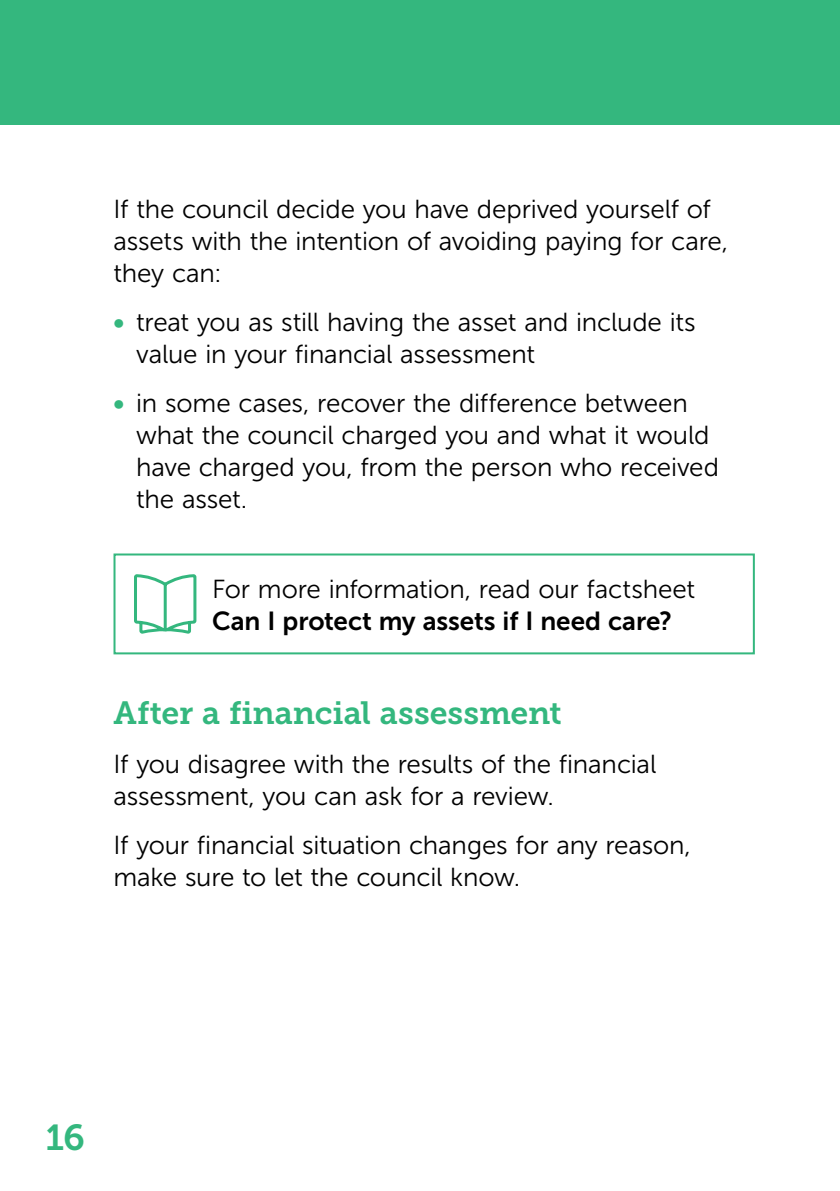
<style>
.page{position:relative;width:840px;height:1191px;background:#fff}
.page>*{position:absolute;margin:0;border:0;box-sizing:border-box;transform-origin:0 0}
.t1{font:36px "Museo Slab 700";color:#34b77e}
.Body{font:32px "Museo Slab 700";letter-spacing:-.005em;color:#34b77e}
.Body-2{font:26px/32px "Museo Sans 300";letter-spacing:-.005em;color:#000}
.s1{font-family:"Museo Sans 700";color:#34b77e}
.s2{font-family:"Museo Sans 700"}
</style>
<div class="page">
<div style="left:0;top:0;width:839px;height:125px;background:#34b77e"></div>
<svg style="left:134px;top:574px;width:63px;height:60px"></svg>
<div style="left:113px;top:553px;width:641px;height:101px;border:2px solid #34b77e"></div>
<p class="Body-2" style="left:113px;top:193px;width:615px">If the council decide you have deprived yourself of assets with the intention of avoiding paying for care, they can:</p>
<p class="Body-2" style="left:136px;top:306px;width:561px;text-indent:-23px"><span class="s1">•</span> treat you as still having the asset and include its value in your financial assessment</p>
<p class="Body-2" style="left:136px;top:387px;width:584px;text-indent:-23px"><span class="s1">•</span> in some cases, recover the difference between what the council charged you and what it would have charged you, from the person who received the asset.</p>
<p class="Body-2" style="left:212px;top:573px;width:484px">For more information, read our factsheet<br><span class="s2">Can I protect my assets if I need care?</span></p>
<p class="Body" style="left:113px;top:694px;width:449px">After a financial assessment</p>
<p class="Body-2" style="left:113px;top:748px;width:544px">If you disagree with the results of the financial assessment, you can ask for a review.</p>
<p class="Body-2" style="left:113px;top:829px;width:578px">If your financial situation changes for any reason, make sure to let the council know.</p>
<h1 class="t1" style="left:46px;top:1117px;width:41px">16</h1>
</div>
